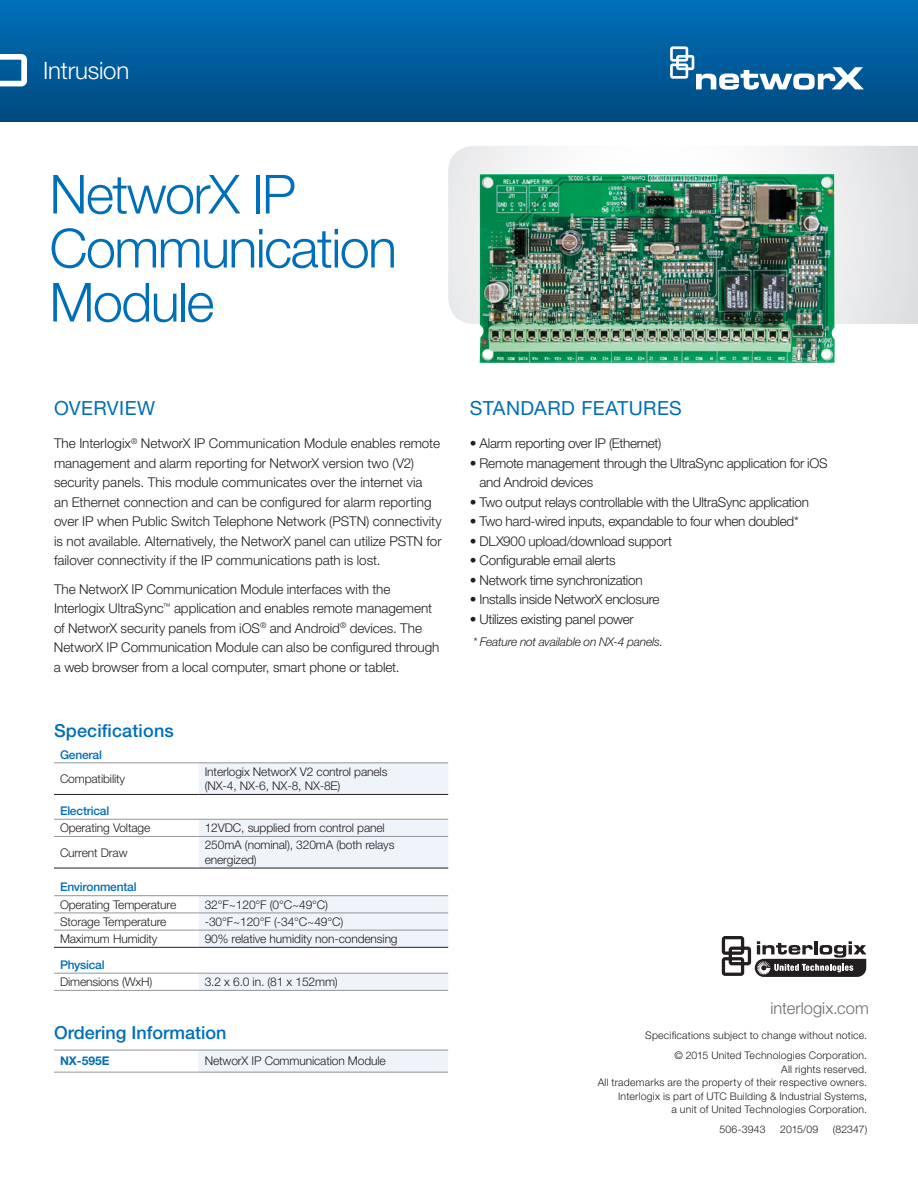
<style>
.page{position:relative;width:918px;height:1188px;background:#fff}
.page>*{position:absolute;margin:0;border:0;box-sizing:border-box;transform-origin:0 0}
.t1{font:300 54px/54px "Helvetica Neue LT Std";letter-spacing:-.03em;color:#006fba}
.t2{font:300 24px "Helvetica Neue LT Std";letter-spacing:-.01em;color:#fff}
.t3{font:19.5px "Helvetica Neue LT Std";letter-spacing:.02em;color:#006fba}
.t4{font:500 18px "Helvetica Neue LT Std";color:#006fba}
.t5{font:500 18px "Helvetica Neue LT Pro";letter-spacing:.01em;color:#006fba}
.t6{font:300 16.5px "Helvetica Neue LT Std";color:#6c6d70}
.t7{font:300 13.5px/19.5px "Helvetica Neue LT Std";letter-spacing:-.005em;color:#231f20}
.t8{font:300 12px/14.4px "Helvetica Neue LT Pro";letter-spacing:-.01em;color:#231f20}
.t9{font:500 12px "Helvetica Neue LT Pro";letter-spacing:-.02em;color:#006fba}
.t10{font:italic 300 12px "Helvetica Neue LT Std";letter-spacing:-.015em;color:#231f20}
.t11{font:700 12px "Helvetica Neue LT Pro";color:#006fba}
.t12{font:300 10.5px/13.5px "Helvetica Neue LT Pro";letter-spacing:.02em;color:#231f20;text-align:right}
.t13{font:300 10.5px "Helvetica Neue LT Std";letter-spacing:.01em;color:#231f20}
</style>
<div class="page">
<svg style="left:448px;top:146px;width:470px;height:178px"></svg>
<svg style="left:722px;top:936px;width:145px;height:41px"></svg>
<div style="left:0;top:0;width:918px;height:122px;background:linear-gradient(to bottom,#0071bb,#00497f)"></div>
<svg style="left:0;top:54px;width:27px;height:32px"></svg>
<div style="left:199px;top:1050px;width:249px;height:22px;background:#eff3fa"></div>
<hr style="left:54px;top:1050px;width:145px;height:1px;background:#939598">
<hr style="left:54px;top:1072px;width:145px;height:1px;background:#939598">
<hr style="left:199px;top:1050px;width:249px;height:1px;background:#939598">
<hr style="left:199px;top:1072px;width:249px;height:1px;background:#939598">
<svg style="left:670px;top:46px;width:194px;height:44px"></svg>
<img style="left:480px;top:174px;width:355px;height:189px">
<svg style="left:199px;top:763px;width:249px;height:227px;fill:#eff3fa"></svg>
<hr style="left:54px;top:762px;width:145px;height:1px;background:#939598">
<hr style="left:199px;top:762px;width:249px;height:1px;background:#939598">
<hr style="left:54px;top:819px;width:145px;height:1px;background:#939598">
<hr style="left:199px;top:819px;width:249px;height:1px;background:#939598">
<hr style="left:54px;top:836px;width:145px;height:1px;background:#939598">
<hr style="left:199px;top:836px;width:249px;height:1px;background:#939598">
<hr style="left:54px;top:895px;width:145px;height:1px;background:#939598">
<hr style="left:199px;top:895px;width:249px;height:1px;background:#939598">
<hr style="left:54px;top:913px;width:145px;height:1px;background:#939598">
<hr style="left:199px;top:913px;width:249px;height:1px;background:#939598">
<hr style="left:54px;top:930px;width:145px;height:1px;background:#939598">
<hr style="left:199px;top:930px;width:249px;height:1px;background:#939598">
<hr style="left:54px;top:973px;width:145px;height:1px;background:#939598">
<hr style="left:199px;top:973px;width:249px;height:1px;background:#939598">
<hr style="left:54px;top:990px;width:145px;height:1px;background:#939598">
<hr style="left:199px;top:990px;width:249px;height:1px;background:#939598">
<hr style="left:54px;top:794px;width:145px;height:1px;background:#231f20">
<hr style="left:199px;top:794px;width:249px;height:1px;background:#231f20">
<hr style="left:54px;top:868px;width:145px;height:1px;background:#231f20">
<hr style="left:199px;top:868px;width:249px;height:1px;background:#231f20">
<hr style="left:54px;top:947px;width:145px;height:1px;background:#231f20">
<hr style="left:199px;top:947px;width:249px;height:1px;background:#231f20">
<h2 class="t2" style="left:43px;top:56px;width:88px">Intrusion</h2>
<h1 class="t1" style="left:50px;top:166px;width:349px">NetworX IP<br>Communication<br>Module</h1>
<h3 class="t3" style="left:54px;top:397px;width:103px">OVERVIEW</h3>
<p class="t7" style="left:54px;top:433px;width:389px">The Interlogix<sup>®</sup> NetworX IP Communication Module enables remote management and alarm reporting for NetworX version two (V2) security panels. This module communicates over the internet via<br>an Ethernet connection and can be configured for alarm reporting over IP when Public Switch Telephone Network (PSTN) connectivity is not available. Alternatively, the NetworX panel can utilize PSTN for failover connectivity if the IP communications path is lost.</p>
<p class="t7" style="left:54px;top:579px;width:387px">The NetworX IP Communication Module interfaces with the Interlogix UltraSync<sup>™</sup> application and enables remote management of NetworX security panels from iOS<sup>®</sup> and Android<sup>®</sup> devices. The NetworX IP Communication Module can also be configured through a web browser from a local computer, smart phone or tablet.</p>
<h3 class="t5" style="left:54px;top:719px;width:121px">Specifications</h3>
<p class="t9" style="left:60px;top:747px;width:44px">General</p>
<p class="t8" style="left:60px;top:771px;width:67px">Compatibility</p>
<p class="t8" style="left:205px;top:764px;width:184px">Interlogix NetworX V2 control panels (NX-4, NX-6, NX-8, NX-8E)</p>
<p class="t9" style="left:60px;top:803px;width:51px">Electrical</p>
<p class="t8" style="left:60px;top:820px;width:92px">Operating Voltage</p>
<p class="t8" style="left:205px;top:820px;width:182px">12VDC, supplied from control panel</p>
<p class="t8" style="left:60px;top:845px;width:69px">Current Draw</p>
<p class="t8" style="left:205px;top:838px;width:191px">250mA (nominal), 320mA (both relays energized)</p>
<p class="t9" style="left:60px;top:880px;width:78px">Environmental</p>
<p class="t8" style="left:60px;top:897px;width:118px">Operating Temperature</p>
<p class="t8" style="left:205px;top:897px;width:125px">32°F~120°F (0°C~49°C)</p>
<p class="t8" style="left:60px;top:914px;width:108px">Storage Temperature</p>
<p class="t8" style="left:205px;top:914px;width:140px">-30°F~120°F (-34°C~49°C)</p>
<p class="t8" style="left:60px;top:931px;width:99px">Maximum Humidity</p>
<p class="t8" style="left:205px;top:931px;width:194px">90% relative humidity non-condensing</p>
<p class="t9" style="left:60px;top:957px;width:46px">Physical</p>
<p class="t8" style="left:60px;top:974px;width:94px">Dimensions (WxH)</p>
<p class="t8" style="left:205px;top:974px;width:135px">3.2 x 6.0 in. (81 x 152mm)</p>
<h3 class="t4" style="left:54px;top:1022px;width:174px">Ordering Information</h3>
<p class="t11" style="left:60px;top:1054px;width:51px">NX-595E</p>
<p class="t8" style="left:205px;top:1054px;width:183px">NetworX IP Communication Module</p>
<h3 class="t3" style="left:470px;top:396px;width:214px">STANDARD FEATURES</h3>
<p class="t7" style="left:470px;top:433px;width:193px">• Alarm reporting over IP (Ethernet)</p>
<p class="t7" style="left:479px;top:453px;width:350px;text-indent:-10px">• Remote management through the UltraSync application for iOS and Android devices</p>
<p class="t7" style="left:470px;top:492px;width:341px">• Two output relays controllable with the UltraSync application</p>
<p class="t7" style="left:470px;top:511px;width:330px">• Two hard-wired inputs, expandable to four when doubled*</p>
<p class="t7" style="left:470px;top:531px;width:204px">• DLX900 upload/download support</p>
<p class="t7" style="left:470px;top:550px;width:147px">• Configurable email alerts</p>
<p class="t7" style="left:470px;top:570px;width:174px">• Network time synchronization</p>
<p class="t7" style="left:470px;top:589px;width:191px">• Installs inside NetworX enclosure</p>
<p class="t7" style="left:470px;top:609px;width:165px">• Utilizes existing panel power</p>
<p class="t10" style="left:473px;top:635px;width:191px">* Feature not available on NX-4 panels.</p>
<p class="t6" style="left:770px;top:998px;width:100px">interlogix.com</p>
<p class="t12" style="left:645px;top:1025px;width:224px;line-height:20.2px">Specifications subject to change without notice. © 2015 United Technologies Corporation.</p>
<p class="t12" style="left:598px;top:1062px;width:271px">All rights reserved.<br>All trademarks are the property of their respective owners.<br>Interlogix is part of UTC Building &amp; Industrial Systems,<br>a unit of United Technologies Corporation.</p>
<p class="t13" style="left:719px;top:1123px;width:48px">506-3943</p>
<p class="t13" style="left:780px;top:1123px;width:40px">2015/09</p>
<p class="t13" style="left:833px;top:1123px;width:36px">(82347)</p>
</div>
